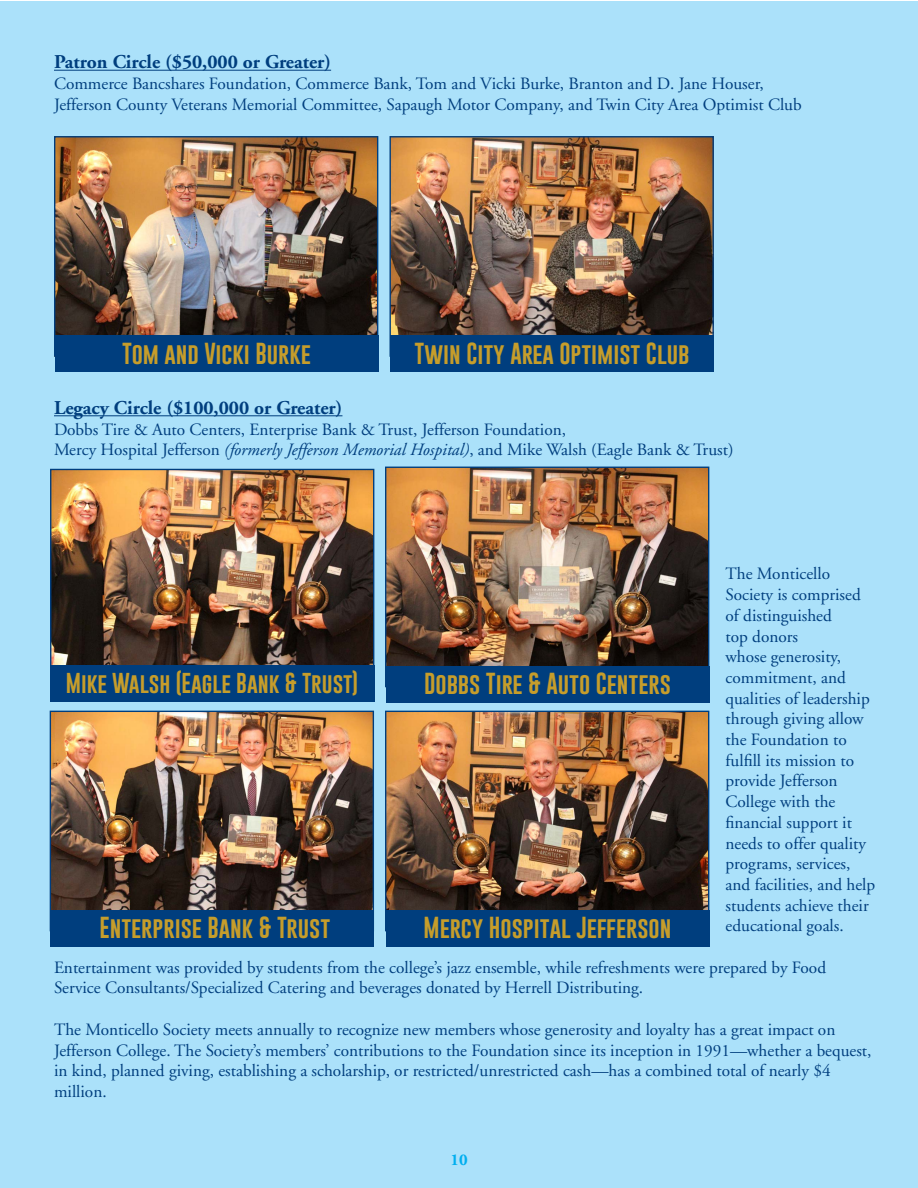
<style>
.page{position:relative;width:918px;height:1188px;background:#fff}
.page>*{position:absolute;margin:0;border:0;box-sizing:border-box;transform-origin:0 0}
.t1{font:22.2px "Gobold";color:#c69d2b}
.t2{font:21px "Gobold";color:#c69d2b}
.t3{font:700 19.5px "Adobe Garamond";color:#003e7e}
.t4{font:17.25px/20.7px "Adobe Garamond";color:#003e7e}
.t5{font:700 16.5px "Adobe Garamond";color:#00aeef}
.s1{font-style:italic}
</style>
<div class="page">
<div style="left:0;top:1px;width:918px;height:1187px;background:#abe1fa"></div>
<hr style="left:54px;top:70px;width:277px;height:1px;background:#003e7e">
<hr style="left:54px;top:415px;width:288px;height:1px;background:#003e7e">
<img style="left:56px;top:138px;width:320px;height:197px">
<div style="left:54px;top:136px;width:324px;height:221px;border:1px solid #003e7e"></div>
<div style="left:55px;top:335px;width:323px;height:37px;background:#003e7e"></div>
<img style="left:392px;top:138px;width:320px;height:197px">
<div style="left:390px;top:136px;width:324px;height:221px;border:1px solid #003e7e"></div>
<div style="left:390px;top:335px;width:324px;height:37px;background:#003e7e"></div>
<img style="left:387px;top:469px;width:320px;height:197px">
<div style="left:385px;top:467px;width:324px;height:220px;border:1px solid #003e7e"></div>
<div style="left:386px;top:666px;width:323px;height:37px;background:#003e7e"></div>
<img style="left:52px;top:713px;width:320px;height:197px">
<div style="left:50px;top:711px;width:324px;height:220px;border:1px solid #003e7e"></div>
<div style="left:50px;top:910px;width:324px;height:37px;background:#003e7e"></div>
<img style="left:387px;top:713px;width:320px;height:197px">
<div style="left:385px;top:711px;width:324px;height:220px;border:1px solid #003e7e"></div>
<div style="left:386px;top:910px;width:323px;height:37px;background:#003e7e"></div>
<img style="left:52px;top:471px;width:320px;height:194px">
<div style="left:50px;top:665px;width:324px;height:37px;background:#003e7e"></div>
<p class="t3" style="left:54px;top:51px;width:279px">Patron Circle ($50,000 or Greater)</p>
<p class="t4" style="left:54px;top:74px;width:749px">Commerce Bancshares Foundation, Commerce Bank, Tom and Vicki Burke, Branton and D. Jane Houser,<br>Jefferson County Veterans Memorial Committee, Sapaugh Motor Company, and Twin City Area Optimist Club</p>
<p class="t1" style="left:122px;top:339px;width:190px">Tom and Vicki Burke</p>
<p class="t1" style="left:415px;top:339px;width:276px">Twin City Area Optimist Club</p>
<p class="t3" style="left:54px;top:397px;width:290px">Legacy Circle ($100,000 or Greater)</p>
<p class="t4" style="left:54px;top:419px;width:681px">Dobbs Tire &amp; Auto Centers, Enterprise Bank &amp; Trust, Jefferson Foundation,<br>Mercy Hospital Jefferson <span class="s1">(formerly Jefferson Memorial Hospital)</span>, and Mike Walsh (Eagle Bank &amp; Trust)</p>
<p class="t4" style="left:726px;top:564px;width:151px">The Monticello<br>Society is comprised of distinguished<br>top donors<br>whose generosity, commitment, and qualities of leadership through giving allow the Foundation to fulfill its mission to provide Jefferson<br>College with the financial support it needs to offer quality programs, services, and facilities, and help students achieve their educational goals.</p>
<p class="t4" style="left:54px;top:957px;width:774px">Entertainment was provided by students from the college’s jazz ensemble, while refreshments were prepared by Food<br>Service Consultants/Specialized Catering and beverages donated by Herrell Distributing.</p>
<p class="t4" style="left:54px;top:1019px;width:819px">The Monticello Society meets annually to recognize new members whose generosity and loyalty has a great impact on Jefferson College. The Society’s members’ contributions to the Foundation since its inception in 1991—whether a bequest, in kind, planned giving, establishing a scholarship, or restricted/unrestricted cash—has a combined total of nearly $4 million.</p>
<p class="t2" style="left:66px;top:669px;width:294px">Mike Walsh (Eagle Bank &amp; Trust)</p>
<p class="t1" style="left:424px;top:670px;width:248px">Dobbs Tire &amp; Auto Centers</p>
<p class="t1" style="left:100px;top:914px;width:232px">Enterprise Bank &amp; Trust</p>
<p class="t1" style="left:424px;top:914px;width:249px">Mercy Hospital Jefferson</p>
<p class="t5" style="left:450px;top:1150px;width:19px">10</p>
</div>
